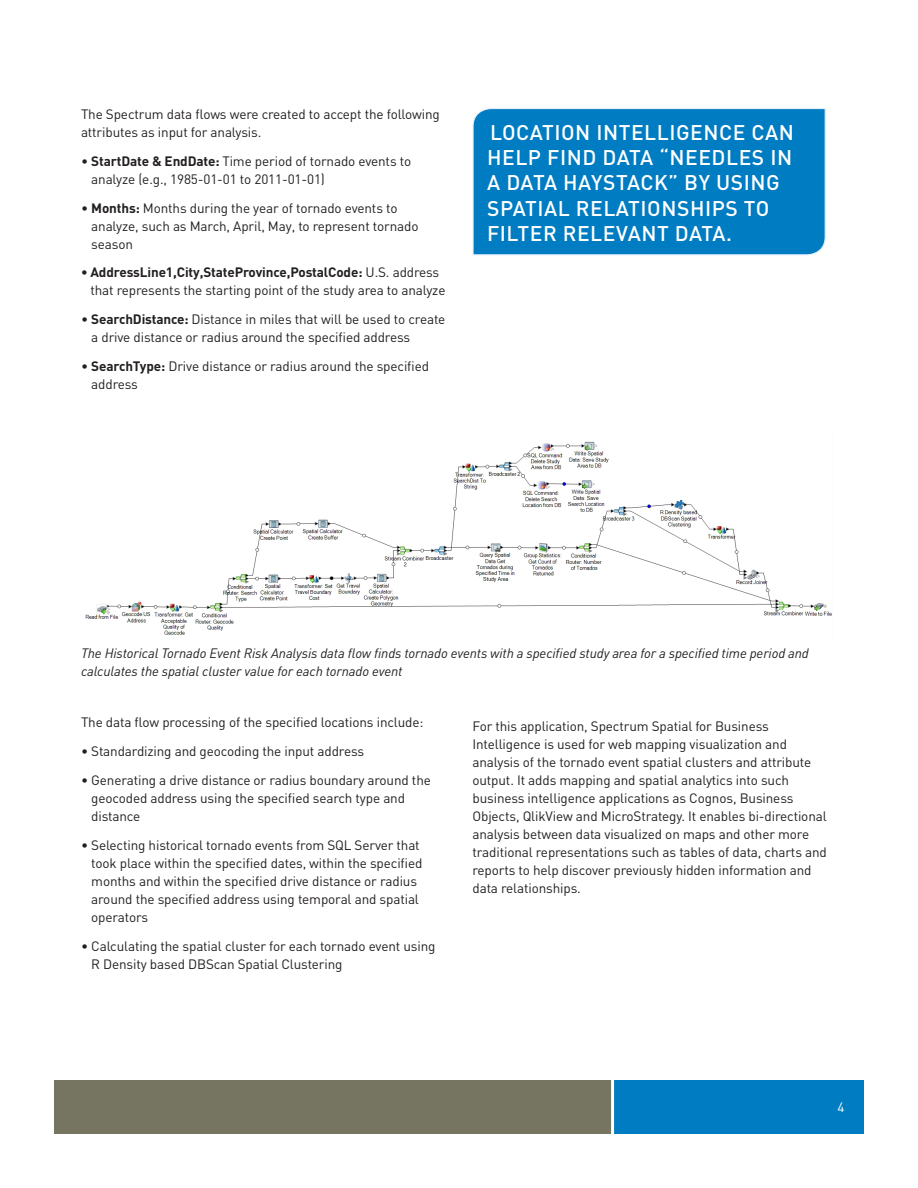
<style>
.page{position:relative;width:918px;height:1188px;background:#fff}
.page>*{position:absolute;margin:0;border:0;box-sizing:border-box;transform-origin:0 0}
.Page_Pull_Text{font:500 21px/25.2px "DIN";letter-spacing:.025em;color:#fff}
.Body_Copy{font:13.5px/18px "DIN";letter-spacing:-.01em;color:#231f20}
.Body_Copy-2{font:italic 13.5px/18px "DIN";letter-spacing:-.01em;color:#231f20}
.t1{font:13.5px "DIN";color:#fff}
.s1{font-weight:700}
</style>
<div class="page">
<img style="left:85px;top:441px;width:748px;height:194px">
<div style="left:54px;top:1080px;width:560px;height:54px;background:#767561"></div>
<div style="left:613px;top:1080px;width:251px;height:54px;background:#007cc2"></div>
<hr style="left:611px;top:1080px;width:3px;height:55px;background:#fff">
<div style="left:472px;top:108px;width:354px;height:148px;background:#007cc2"></div>
<p class="Body_Copy" style="left:81px;top:105px;width:360px">The Spectrum data flows were created to accept the following attributes as input for analysis.</p>
<p class="Body_Copy" style="left:91px;top:152px;width:321px;text-indent:-10px">• <span class="s1">StartDate &amp; EndDate:</span> Time period of tornado events to analyze (e.g., 1985-01-01 to 2011-01-01)</p>
<p class="Body_Copy" style="left:91px;top:198px;width:329px;text-indent:-10px">• <span class="s1">Months:</span> Months during the year of tornado events to analyze, such as March, April, May, to represent tornado season</p>
<p class="Body_Copy" style="left:91px;top:263px;width:356px;text-indent:-10px"><span class="s1">• AddressLine1,City,StateProvince,PostalCode:</span> U.S. address that represents the starting point of the study area to analyze</p>
<p class="Body_Copy" style="left:91px;top:310px;width:356px;text-indent:-10px">• <span class="s1">SearchDistance:</span> Distance in miles that will be used to create a drive distance or radius around the specified address</p>
<p class="Body_Copy" style="left:91px;top:357px;width:339px;text-indent:-10px">• <span class="s1">SearchType:</span> Drive distance or radius around the specified address</p>
<p class="Page_Pull_Text" style="left:487px;top:119px;width:308px">LOCATION INTELLIGENCE CAN<br>HELP FIND DATA “NEEDLES IN<br>A DATA HAYSTACK” BY USING<br>SPATIAL RELATIONSHIPS TO<br>FILTER RELEVANT DATA.</p>
<p class="Body_Copy-2" style="left:81px;top:644px;width:730px">The Historical Tornado Event Risk Analysis data flow finds tornado events with a specified study area for a specified time period and calculates the spatial cluster value for each tornado event</p>
<p class="Body_Copy" style="left:81px;top:713px;width:344px">The data flow processing of the specified locations include:</p>
<p class="Body_Copy" style="left:81px;top:742px;width:285px">• Standardizing and geocoding the input address</p>
<p class="Body_Copy" style="left:91px;top:771px;width:341px;text-indent:-10px">• Generating a drive distance or radius boundary around the geocoded address using the specified search type and distance</p>
<p class="Body_Copy" style="left:91px;top:836px;width:333px;text-indent:-10px">• Selecting historical tornado events from SQL Server that took place within the specified dates, within the specified months and within the specified drive distance or radius around the specified address using temporal and spatial operators</p>
<p class="Body_Copy" style="left:91px;top:936px;width:346px;text-indent:-10px">• Calculating the spatial cluster for each tornado event using<br>R Density based DBScan Spatial Clustering</p>
<p class="Body_Copy" style="left:472px;top:717px;width:356px">For this application, Spectrum Spatial for Business Intelligence is used for web mapping visualization and analysis of the tornado event spatial clusters and attribute output. It adds mapping and spatial analytics into such business intelligence applications as Cognos, Business Objects, QlikView and MicroStrategy. It enables bi-directional analysis between data visualized on maps and other more traditional representations such as tables of data, charts and reports to help discover previously hidden information and data relationships.</p>
<p class="t1" style="left:838px;top:1099px;width:9px">4</p>
</div>
